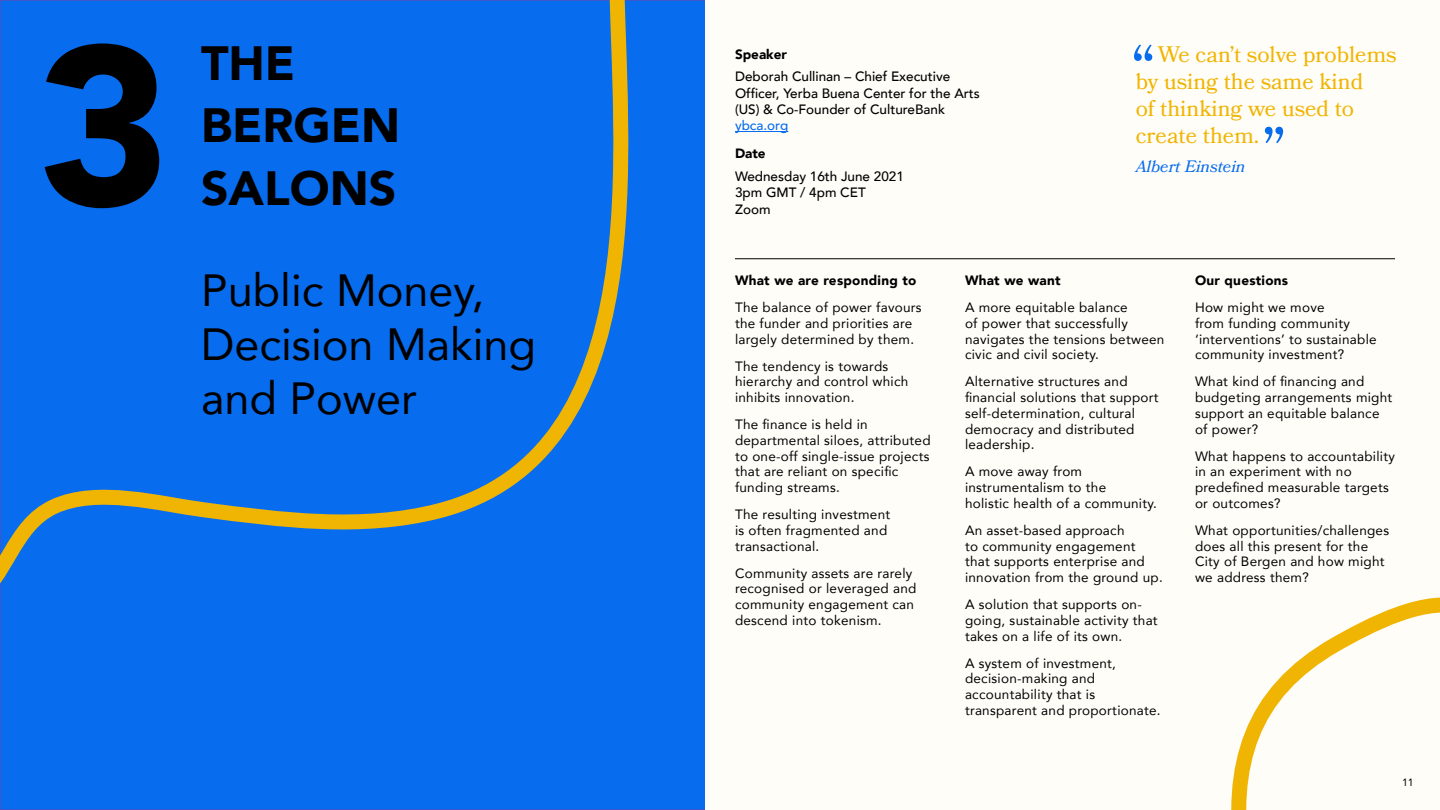
<style>
.page{position:relative;width:1440px;height:810px;background:#fff}
.page>*{position:absolute;margin:0;border:0;box-sizing:border-box;transform-origin:0 0}
.t1{font:900 225px "Avenir";color:#000}
.t2{font:900 48px/63px "Avenir";color:#000}
.t3{font:45px/54px "Avenir";color:#000}
.t4{font:22.5px/27px "Bookmania";color:#f0b503}
.t5{font:italic 16.5px "Bookmania";color:#076cee}
.t6{font:13.5px/15.8px "Avenir";letter-spacing:.02em;color:#000}
.t7{font:500 13.5px/16.5px "Avenir";color:#000}
.t8{font:900 13.5px "Avenir";letter-spacing:.02em;color:#000}
.t9{font:500 13.5px "Avenir";color:#076cee}
.t10{font:900 13.5px "Avenir";color:#000}
.t11{font:10.5px "Avenir";color:#000}
</style>
<div class="page">
<div style="left:0;top:0;width:735px;height:810px;background:#076cee"></div>
<div style="left:705px;top:0;width:735px;height:810px;background:#fffdf8"></div>
<svg style="left:0;top:0;width:659px;height:624px"></svg>
<svg style="left:1231px;top:597px;width:209px;height:213px"></svg>
<hr style="left:735px;top:131px;width:53px;height:1px;background:#076cee">
<svg style="left:1134px;top:44px;width:18px;height:17px"></svg>
<svg style="left:1265px;top:127px;width:18px;height:16px"></svg>
<hr style="left:735px;top:259px;width:660px;height:1px;background:#000">
<h1 class="t1" style="left:38px;top:-66px;width:135px">3</h1>
<h2 class="t2" style="left:201px;top:30px;width:201px">THE<br>BERGEN<br>SALONS</h2>
<h3 class="t3" style="left:201px;top:262px;width:337px">Public Money,<br>Decision Making and Power</h3>
<p class="t10" style="left:735px;top:42px;width:54px">Speaker</p>
<p class="t7" style="left:735px;top:67px;width:246px">Deborah Cullinan – Chief Executive<br>Officer, Yerba Buena Center for the Arts (US) &amp; Co-Founder of CultureBank</p>
<p class="t9" style="left:735px;top:114px;width:55px">ybca.org</p>
<p class="t8" style="left:735px;top:142px;width:32px">Date</p>
<p class="t7" style="left:735px;top:167px;width:170px">Wednesday 16th June 2021<br>3pm GMT / 4pm CET<br>Zoom</p>
<h3 class="t4" style="left:1136px;top:41px;width:262px;text-indent:23px">We can’t solve problems by using the same kind<br>of thinking we used to create them.</h3>
<p class="t5" style="left:1136px;top:157px;width:111px">Albert Einstein</p>
<p class="t8" style="left:735px;top:269px;width:183px">What we are responding to</p>
<p class="t6" style="left:735px;top:299px;width:188px">The balance of power favours the funder and priorities are largely determined by them.</p>
<p class="t6" style="left:735px;top:358px;width:175px">The tendency is towards hierarchy and control which inhibits innovation.</p>
<p class="t6" style="left:735px;top:416px;width:197px">The finance is held in departmental siloes, attributed to one-off single-issue projects that are reliant on specific funding streams.</p>
<p class="t6" style="left:735px;top:506px;width:157px">The resulting investment is often fragmented and transactional.</p>
<p class="t6" style="left:735px;top:565px;width:183px">Community assets are rarely recognised or leveraged and community engagement can descend into tokenism.</p>
<p class="t8" style="left:965px;top:269px;width:97px">What we want</p>
<p class="t6" style="left:965px;top:299px;width:201px">A more equitable balance<br>of power that successfully navigates the tensions between civic and civil society.</p>
<p class="t6" style="left:965px;top:373px;width:195px">Alternative structures and financial solutions that support self-determination, cultural democracy and distributed leadership.</p>
<p class="t6" style="left:965px;top:463px;width:194px">A move away from instrumentalism to the<br>holistic health of a community.</p>
<p class="t6" style="left:965px;top:522px;width:199px">An asset-based approach<br>to community engagement that supports enterprise and innovation from the ground up.</p>
<p class="t6" style="left:965px;top:596px;width:194px">A solution that supports on&shy;going, sustainable activity that takes on a life of its own.</p>
<p class="t6" style="left:965px;top:655px;width:197px">A system of investment, decision-making and accountability that is transparent and proportionate.</p>
<p class="t8" style="left:1195px;top:269px;width:95px">Our questions</p>
<p class="t6" style="left:1195px;top:299px;width:183px">How might we move<br>from funding community ‘interventions’ to sustainable community investment?</p>
<p class="t6" style="left:1195px;top:373px;width:199px">What kind of financing and budgeting arrangements might support an equitable balance of power?</p>
<p class="t6" style="left:1195px;top:448px;width:201px">What happens to accountability in an experiment with no predefined measurable targets or outcomes?</p>
<p class="t6" style="left:1195px;top:522px;width:196px">What opportunities/challenges does all this present for the<br>City of Bergen and how might we address them?</p>
<p class="t11" style="left:1402px;top:774px;width:13px">11</p>
</div>
